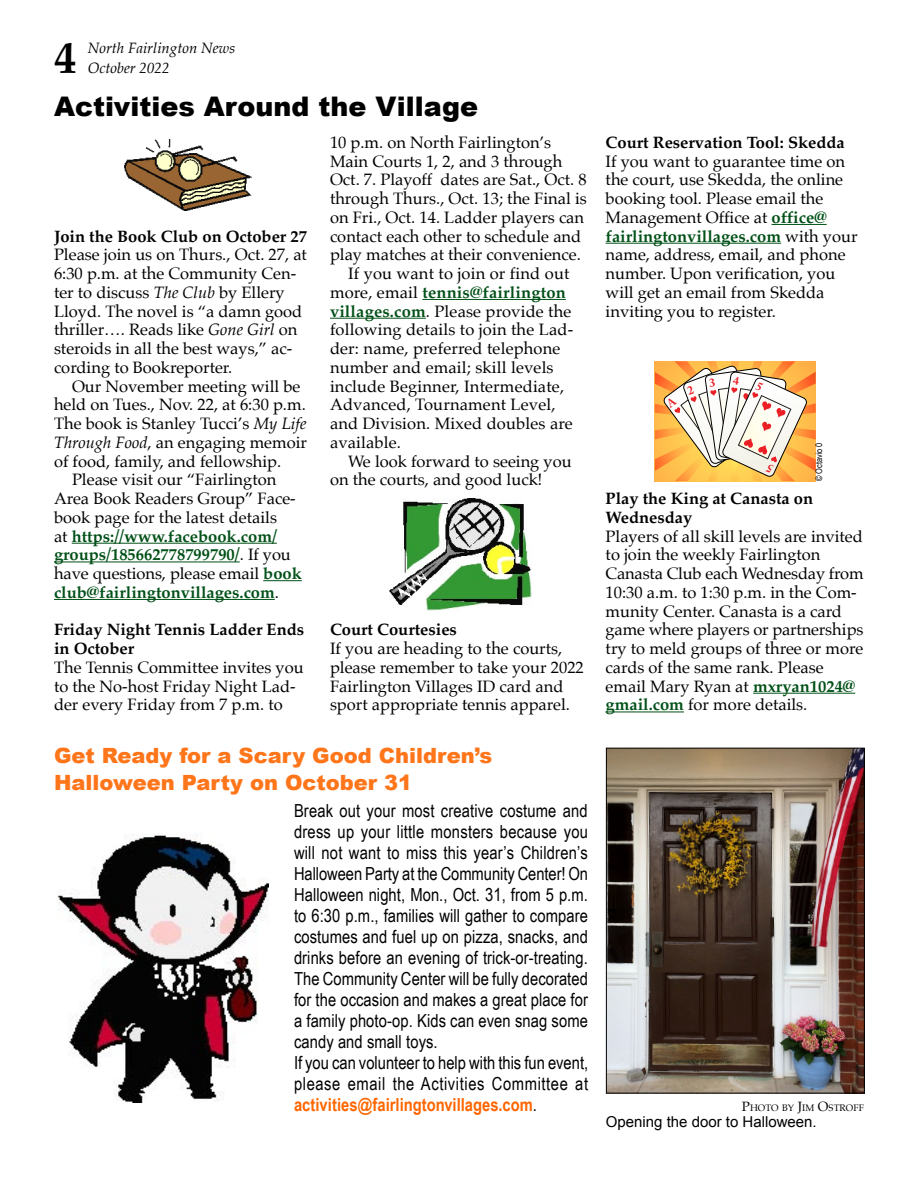
<style>
.page{position:relative;width:918px;height:1188px;background:#fff}
.page>*{position:absolute;margin:0;border:0;box-sizing:border-box;transform-origin:0 0}
.t1{font:700 45px "Palatino";color:#000}
.feature_hed{font:900 27px "Arial";color:#000}
.ad_hed{font:900 21px/27px "Arial";color:#ff751a}
.ad_text{font:18px/21px "Arial Narrow";letter-spacing:.005em;color:#000;text-align:justify}
.body_text-first_para{font:16.5px/18.8px "Palatino";color:#000}
.body_text{font:16.5px/18.8px "Palatino";color:#000}
.Subhead_3{font:700 16.5px/18.8px "Palatino";color:#000}
.t2{font:italic 15px "Palatino";color:#000}
.cutline{font:15px "Arial";color:#000}
.photo_credit_line{font:9.45px "Palatino";letter-spacing:.005em;color:#000}
.calendar_text_REDUCE{font:9px "Arial Narrow";color:#000}
.s1{font-style:italic}
.s2{font-weight:700;color:#005017}
.s3{font-weight:700;color:#f60}
.s4{font-size:13.5px}
</style>
<div class="page">
<img style="left:124px;top:139px;width:128px;height:72px">
<img style="left:390px;top:499px;width:141px;height:112px">
<hr style="left:422px;top:299px;width:144px;height:1px;background:#005017">
<hr style="left:330px;top:318px;width:96px;height:1px;background:#005017">
<hr style="left:72px;top:543px;width:205px;height:1px;background:#005017">
<hr style="left:54px;top:561px;width:186px;height:1px;background:#005017">
<hr style="left:263px;top:580px;width:39px;height:1px;background:#005017">
<hr style="left:54px;top:599px;width:221px;height:1px;background:#005017">
<hr style="left:772px;top:224px;width:55px;height:1px;background:#005017">
<hr style="left:606px;top:243px;width:175px;height:1px;background:#005017">
<hr style="left:753px;top:693px;width:102px;height:1px;background:#005017">
<hr style="left:606px;top:711px;width:78px;height:1px;background:#005017">
<img style="left:608px;top:750px;width:255px;height:342px">
<div style="left:606px;top:748px;width:259px;height:346px;border:1px solid #000"></div>
<img style="left:57px;top:834px;width:212px;height:269px">
<svg style="left:655px;top:361px;width:161px;height:120px"></svg>
<h1 class="t1" style="left:54px;top:19px;width:24px">4</h1>
<p class="t2" style="left:88px;top:35px;width:149px">North Fairlington News</p>
<p class="t2" style="left:88px;top:55px;width:83px">October 2022</p>
<p class="feature_hed" style="left:54px;top:87px;width:426px">Activities Around the Village</p>
<p class="Subhead_3" style="left:54px;top:226px;width:254px">Join the Book Club on October 27</p>
<p class="body_text-first_para" style="left:54px;top:245px;width:255px">Please join us on Thurs., Oct. 27, at<br>6:30 p.m. at the Community Cen&shy;ter to discuss <span class="s1">The Club</span> by Ellery<br>Lloyd. The novel is “a damn good thriller…. Reads like <span class="s1">Gone Girl</span> on steroids in all the best ways,” ac&shy;cording to Bookreporter.</p>
<p class="body_text" style="left:54px;top:376px;width:255px;text-indent:18px">Our November meeting will be held on Tues., Nov. 22, at 6:30 p.m.<br>The book is Stanley Tucci’s <span class="s1">My Life<br>Through Food</span>, an engaging memoir of food, family, and fellowship.</p>
<p class="body_text" style="left:54px;top:470px;width:249px;text-indent:18px">Please visit our “Fairlington<br>Area Book Readers Group” Face&shy;book page for the latest details<br>at <span class="s2">https://www.facebook.com/ groups/185662778799790/</span>. If you have questions, please email <span class="s2">book club@fairlingtonvillages.com</span>.</p>
<p class="Subhead_3" style="left:54px;top:620px;width:252px">Friday Night Tennis Ladder Ends in October</p>
<p class="body_text-first_para" style="left:54px;top:658px;width:251px">The Tennis Committee invites you to the No-host Friday Night Lad&shy;der every Friday from 7 p.m. to</p>
<p class="body_text-first_para" style="left:330px;top:133px;width:258px">10 p.m. on North Fairlington’s Main Courts 1, 2, and 3 through Oct. 7. Playoff dates are Sat., Oct. 8 through Thurs., Oct. 13; the Final is on Fri., Oct. 14. Ladder players can contact each other to schedule and play matches at their convenience.</p>
<p class="body_text" style="left:330px;top:264px;width:245px;text-indent:18px">If you want to join or find out more, email <span class="s2">tennis@fairlington villages.com</span>. Please provide the following details to join the Lad&shy;der: name, preferred telephone number and email; skill levels include Beginner, Intermediate,<br>Advanced, Tournament Level, and Division. Mixed doubles are available.</p>
<p class="body_text" style="left:330px;top:451px;width:243px;text-indent:18px">We look forward to seeing you on the courts, and good luck!</p>
<p class="Subhead_3" style="left:330px;top:620px;width:128px">Court Courtesies</p>
<p class="body_text-first_para" style="left:330px;top:639px;width:255px">If you are heading to the courts, please remember to take your 2022<br>Fairlington Villages ID card and sport appropriate tennis apparel.</p>
<p class="ad_hed" style="left:54px;top:741px;width:440px">Get Ready for a Scary Good Children’s<br>Halloween Party on October 31</p>
<p class="ad_text" style="left:294px;top:800px;width:296px">Break out your most creative costume and dress up your little monsters because you will not want to miss this year’s Children’s Halloween Party at the Community Center! On Halloween night, Mon., Oct. 31, from 5 p.m. to 6:30 p.m., families will gather to compare costumes and fuel up on pizza, snacks, and drinks before an evening of trick-or-treating.<br>The Community Center will be fully decorated for the occasion and makes a great place for a family photo-op. Kids can even snag some candy and small toys.</p>
<p class="ad_text" style="left:294px;top:1052px;width:296px">If you can volunteer to help with this fun event, please email the Activities Committee at <span class="s3">activities@fairlingtonvillages.com</span>.</p>
<p class="Subhead_3" style="left:606px;top:132px;width:241px">Court Reservation Tool: Skedda</p>
<p class="body_text-first_para" style="left:606px;top:151px;width:253px">If you want to guarantee time on the court, use Skedda, the online booking tool. Please email the<br>Management Office at <span class="s2">office@ fairlingtonvillages.com</span> with your name, address, email, and phone number. Upon verification, you will get an email from Skedda inviting you to register.</p>
<p class="calendar_text_REDUCE" style="left:812px;top:481px;width:40px;rotate:-90deg">© Octavio 0</p>
<p class="Subhead_3" style="left:606px;top:489px;width:209px">Play the King at Canasta on<br>Wednesday</p>
<p class="body_text-first_para" style="left:606px;top:526px;width:260px">Players of all skill levels are invited to join the weekly Fairlington<br>Canasta Club each Wednesday from<br>10:30 a.m. to 1:30 p.m. in the Com&shy;munity Center. Canasta is a card game where players or partnerships try to meld groups of three or more cards of the same rank. Please email Mary Ryan at <span class="s2">mxryan1024@ gmail.com</span> for more details.</p>
<p class="photo_credit_line" style="left:742px;top:1100px;width:124px"><span class="s4">P</span>HOTO BY <span class="s4">J</span>IM <span class="s4">O</span>STROFF</p>
<p class="cutline" style="left:606px;top:1112px;width:212px">Opening the door to Halloween.</p>
</div>
